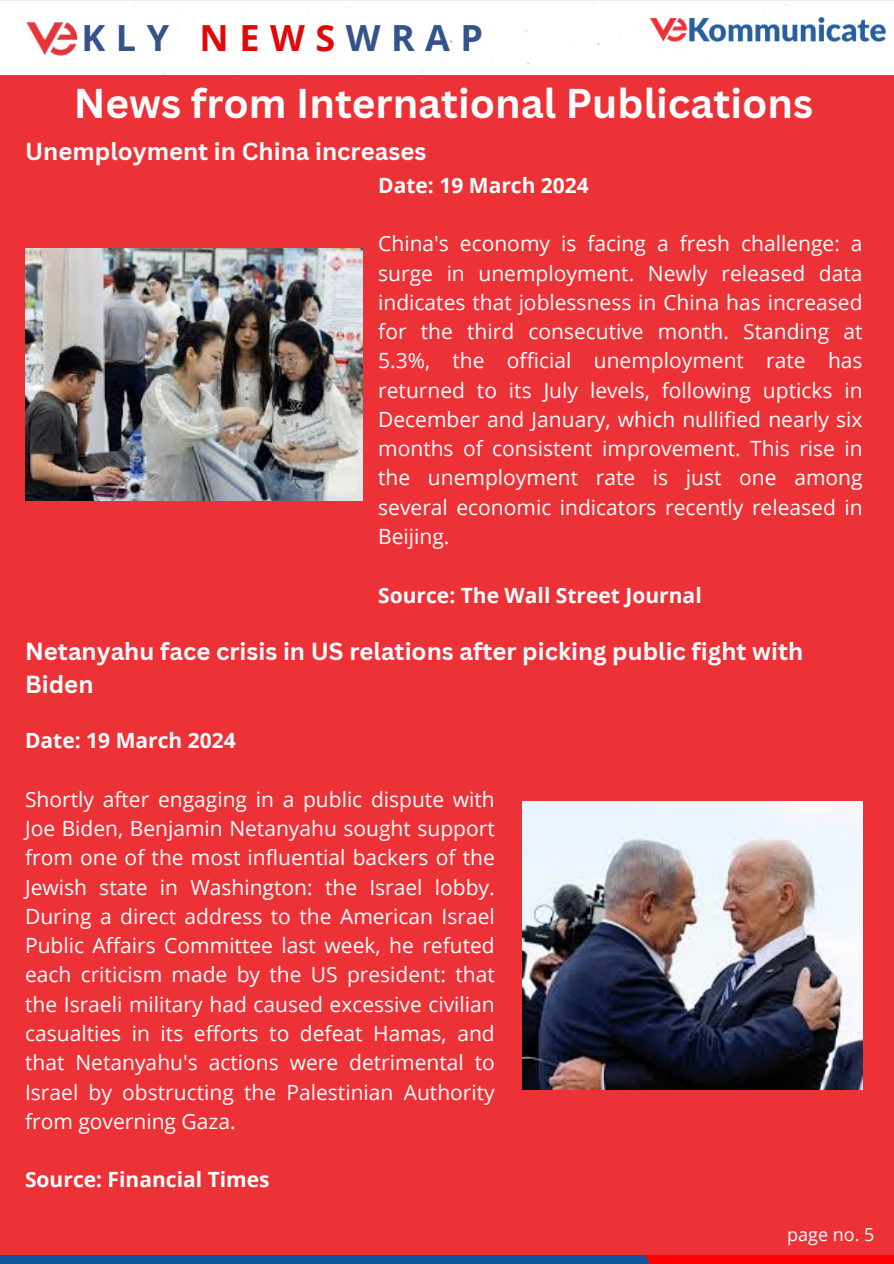
<style>
.page{position:relative;width:894px;height:1264px;background:#fff}
.page>*{position:absolute;margin:0;border:0;box-sizing:border-box;transform-origin:0 0}
.t1{font:700 40.5px "Canva Sans";color:#fff}
.t2{font:700 36px "Open Sans";letter-spacing:.29em;color:#36528b}
.t3{font:700 24px/32.7px "Canva Sans";color:#fff}
.t4{font:21px/29.2px "Open Sans";color:#fff;text-align:justify}
.t5{font:700 21px "Open Sans";color:#fff}
.t6{font:18px "Open Sans";color:#fefefe}
.s1{color:#e00909}
</style>
<div class="page">
<div style="left:0;top:6px;width:893px;height:1257px;background:#ed3237"></div>
<div style="left:0;top:4px;width:893px;height:71px;background:#fff"></div>
<img style="left:0;top:1255px;width:893px;height:8px">
<img style="left:25px;top:22px;width:53px;height:35px">
<img style="left:647px;top:18px;width:238px;height:27px">
<img style="left:25px;top:248px;width:338px;height:252px">
<img style="left:522px;top:801px;width:340px;height:288px">
<p class="t2" style="left:82px;top:13px;width:403px">KLY <span class="s1">NEWS</span>WRAP</p>
<h5 class="t1" style="left:74px;top:75px;width:740px">News from International Publications</h5>
<h5 class="t3" style="left:25px;top:135px;width:402px">Unemployment in China increases</h5>
<h4 class="t5" style="left:378px;top:170px;width:212px">Date: 19 March 2024</h4>
<p class="t4" style="left:378px;top:228px;width:486px">China's economy is facing a fresh challenge: a surge in unemployment. Newly released data indicates that joblessness in China has increased for the third consecutive month. Standing at 5.3%, the official unemployment rate has returned to its July levels, following upticks in December and January, which nullified nearly six months of consistent improvement. This rise in the unemployment rate is just one among several economic indicators recently released in Beijing.</p>
<p class="t5" style="left:378px;top:580px;width:325px">Source: The Wall Street Journal</p>
<p class="t3" style="left:25px;top:634px;width:779px">Netanyahu face crisis in US relations after picking public fight with<br>Biden</p>
<h4 class="t5" style="left:25px;top:726px;width:212px">Date: 19 March 2024</h4>
<h3 class="t4" style="left:25px;top:784px;width:471px">Shortly after engaging in a public dispute with Joe Biden, Benjamin Netanyahu sought support from one of the most influential backers of the Jewish state in Washington: the Israel lobby.<br>During a direct address to the American Israel Public Affairs Committee last week, he refuted each criticism made by the US president: that the Israeli military had caused excessive civilian casualties in its efforts to defeat Hamas, and that Netanyahu's actions were detrimental to Israel by obstructing the Palestinian Authority from governing Gaza.</h3>
<h4 class="t5" style="left:25px;top:1164px;width:246px">Source: Financial Times</h4>
<h4 class="t6" style="left:786px;top:1221px;width:89px">page no. 5</h4>
</div>
